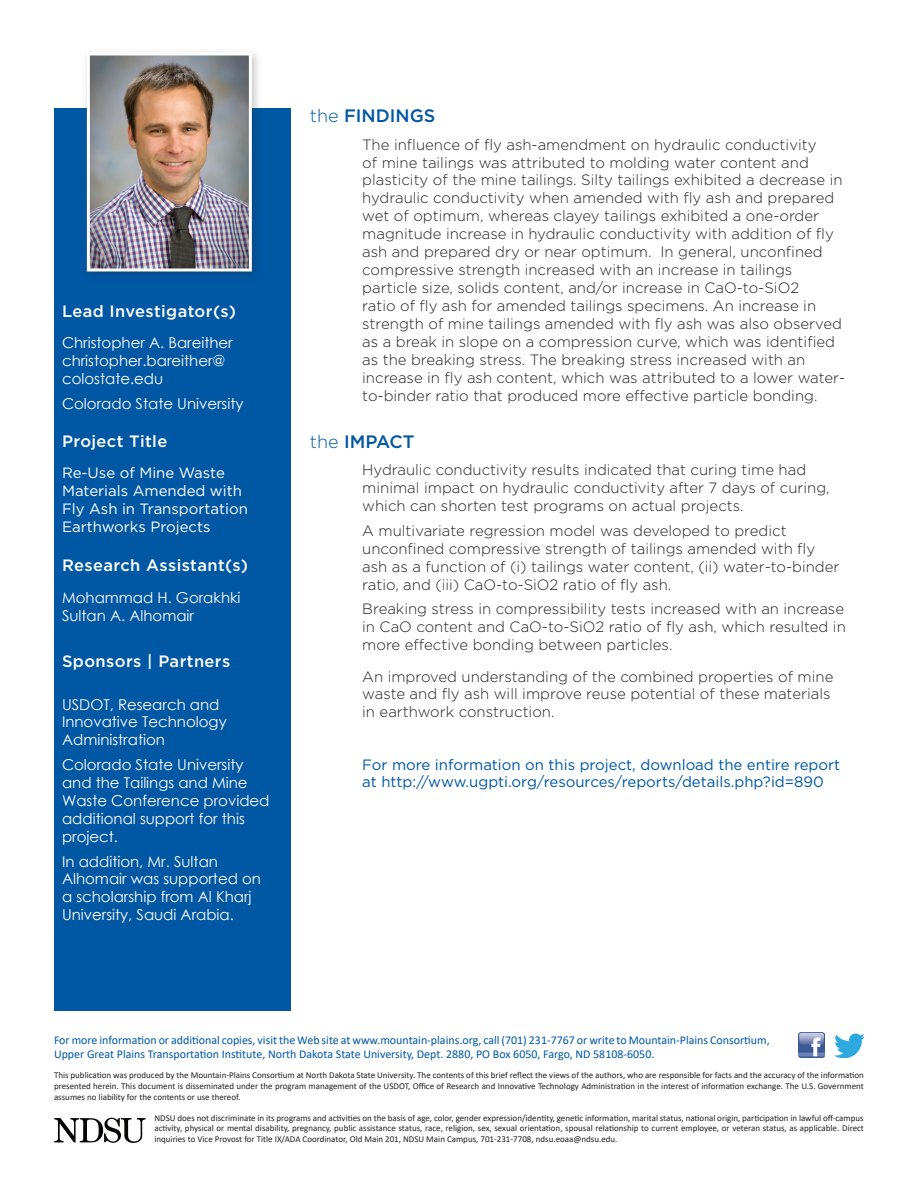
<style>
.page{position:relative;width:918px;height:1188px;background:#fff}
.page>*{position:absolute;margin:0;border:0;box-sizing:border-box;transform-origin:0 0}
.t1{font:500 18px "Gotham";color:#0057a4}
.t2{font:500 16.5px "Gotham";letter-spacing:.025em;color:#fff}
.t3{font:300 15px/18px "Gotham";color:#231f20}
.t4{font:15px/18px "Century Gothic";color:#fff}
.t5{font:15px/16.5px "Gotham";color:#0057a4}
.t6{font:15px/18px "Gotham";color:#fff}
.t7{font:12px/14.4px "Calibri";color:#0057a4}
.t8{font:9px/10.8px "Calibri";color:#231f20;text-align:justify}
.s1{font-weight:300}
</style>
<div class="page">
<div style="left:54px;top:108px;width:236px;height:903px;background:#0057a4"></div>
<div style="left:81px;top:47px;width:182px;height:235px;background:#231f20;opacity:.25"></div>
<img style="left:91px;top:57px;width:157px;height:210px">
<div style="left:87px;top:53px;width:165px;height:218px;border:3px solid #fff"></div>
<img style="left:798px;top:1032px;width:26px;height:26px">
<img style="left:834px;top:1033px;width:30px;height:25px">
<svg style="left:54px;top:1118px;width:92px;height:25px"></svg>
<h1 class="t2" style="left:62px;top:300px;width:175px">Lead Investigator(s)</h1>
<p class="t4" style="left:62px;top:334px;width:172px">Christopher A. Bareither</p>
<p class="t4" style="left:62px;top:352px;width:165px">christopher.bareither@ colostate.edu</p>
<p class="t4" style="left:62px;top:394px;width:183px">Colorado State University</p>
<h1 class="t2" style="left:62px;top:430px;width:107px">Project Title</h1>
<p class="t6" style="left:62px;top:463px;width:188px">Re-Use of Mine Waste<br>Materials Amended with<br>Fly Ash in Transportation<br>Earthworks Projects</p>
<h1 class="t2" style="left:62px;top:555px;width:188px">Research Assistant(s)</h1>
<p class="t4" style="left:62px;top:588px;width:180px">Mohammad H. Gorakhki</p>
<p class="t4" style="left:62px;top:606px;width:134px">Sultan A. Alhomair</p>
<h1 class="t2" style="left:62px;top:650px;width:170px">Sponsors | Partners</h1>
<p class="t4" style="left:62px;top:695px;width:166px">USDOT, Research and<br>Innovative Technology<br>Administration</p>
<p class="t4" style="left:62px;top:755px;width:209px">Colorado State University and the Tailings and Mine<br>Waste Conference provided additional support for this project.</p>
<p class="t4" style="left:62px;top:852px;width:200px">In addition, Mr. Sultan<br>Alhomair was supported on a scholarship from Al Kharj<br>University, Saudi Arabia.</p>
<h1 class="t1" style="left:310px;top:104px;width:127px"><span class="s1">the</span> FINDINGS</h1>
<p class="t3" style="left:362px;top:135px;width:485px">The influence of fly ash-amendment on hydraulic conductivity<br>of mine tailings was attributed to molding water content and plasticity of the mine tailings. Silty tailings exhibited a decrease in hydraulic conductivity when amended with fly ash and prepared wet of optimum, whereas clayey tailings exhibited a one-order magnitude increase in hydraulic conductivity with addition of fly ash and prepared dry or near optimum. In general, unconfined compressive strength increased with an increase in tailings particle size, solids content, and/or increase in CaO-to-SiO2<br>ratio of fly ash for amended tailings specimens. An increase in strength of mine tailings amended with fly ash was also observed as a break in slope on a compression curve, which was identified as the breaking stress. The breaking stress increased with an increase in fly ash content, which was attributed to a lower water&shy;to-binder ratio that produced more effective particle bonding.</p>
<h1 class="t1" style="left:310px;top:430px;width:106px"><span class="s1">the</span> IMPACT</h1>
<p class="t3" style="left:362px;top:460px;width:469px">Hydraulic conductivity results indicated that curing time had minimal impact on hydraulic conductivity after 7 days of curing, which can shorten test programs on actual projects.</p>
<p class="t3" style="left:362px;top:521px;width:479px">A multivariate regression model was developed to predict unconfined compressive strength of tailings amended with fly ash as a function of (i) tailings water content, (ii) water-to-binder ratio, and (iii) CaO-to-SiO2 ratio of fly ash.</p>
<p class="t3" style="left:362px;top:600px;width:485px;text-align:justify">Breaking stress in compressibility tests increased with an increase in CaO content and CaO-to-SiO2 ratio of fly ash, which resulted in more effective bonding between particles.</p>
<p class="t3" style="left:362px;top:667px;width:473px">An improved understanding of the combined properties of mine waste and fly ash will improve reuse potential of these materials in earthwork construction.</p>
<p class="t5" style="left:362px;top:756px;width:479px">For more information on this project, download the entire report at http://www.ugpti.org/resources/reports/details.php?id=890</p>
<p class="t7" style="left:54px;top:1032px;width:717px">For more information or additional copies, visit the Web site at www.mountain-plains.org, call (701) 231-7767 or write to Mountain-Plains Consortium,<br>Upper Great Plains Transportation Institute, North Dakota State University, Dept. 2880, PO Box 6050, Fargo, ND 58108-6050.</p>
<p class="t8" style="left:54px;top:1070px;width:811px">This publication was produced by the Mountain-Plains Consortium at North Dakota State University. The contents of this brief reflect the views of the authors, who are responsible for facts and the accuracy of the information presented herein. This document is disseminated under the program management of the USDOT, Office of Research and Innovative Technology Administration in the interest of information exchange. The U.S. Government assumes no liability for the contents or use thereof.</p>
<p class="t8" style="left:154px;top:1112px;width:711px">NDSU does not discriminate in its programs and activities on the basis of age, color, gender expression/identity, genetic information, marital status, national origin, participation in lawful off-campus activity, physical or mental disability, pregnancy, public assistance status, race, religion, sex, sexual orientation, spousal relationship to current employee, or veteran status, as applicable. Direct inquiries to Vice Provost for Title IX/ADA Coordinator, Old Main 201, NDSU Main Campus, 701-231-7708, ndsu.eoaa@ndsu.edu.</p>
</div>
